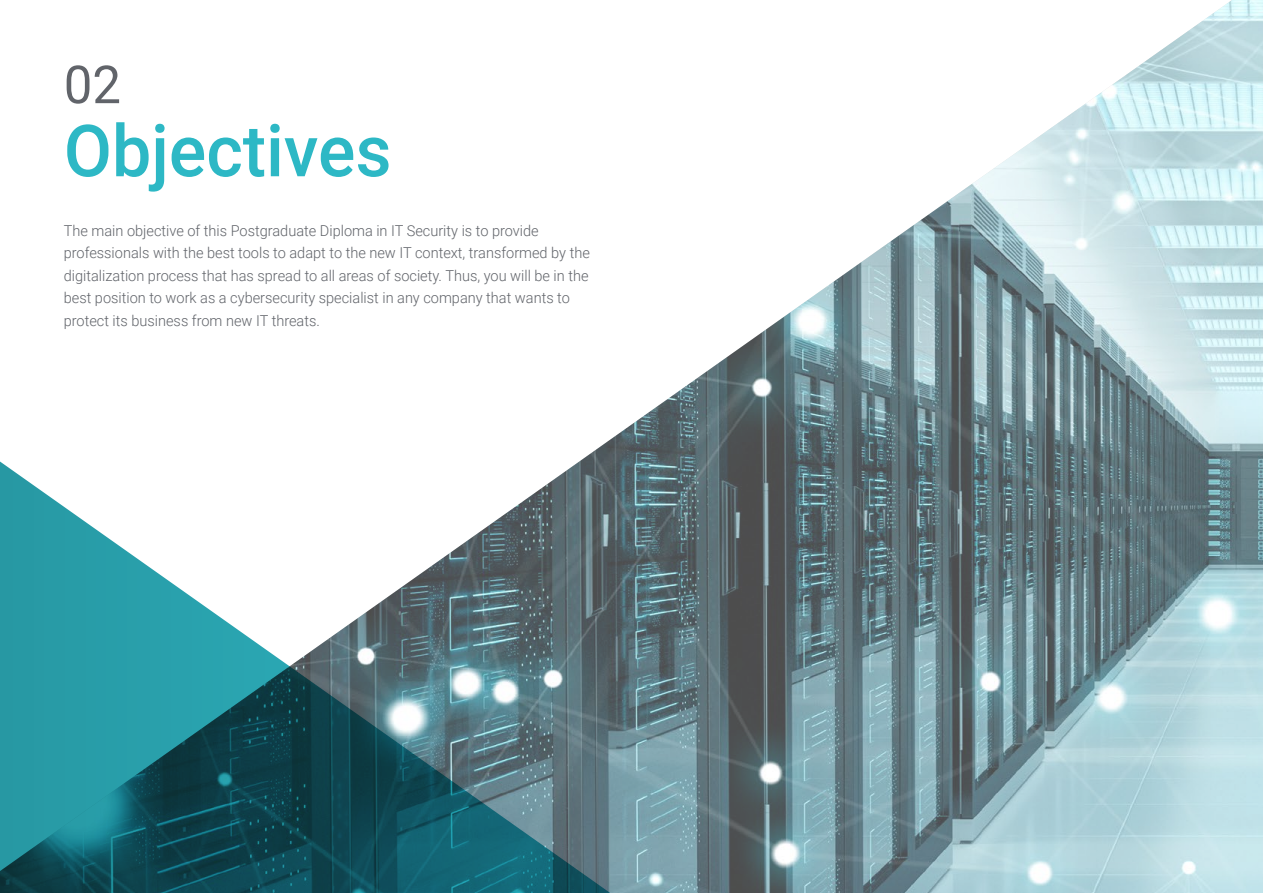
<style>
.page{position:relative;width:1263px;height:893px;background:#fff}
.page>*{position:absolute;margin:0;border:0;box-sizing:border-box;transform-origin:0 0}
.t1{font:500 72px "Roboto";color:#2db8c5}
.t2{font:52.5px "Roboto";color:#61646a}
.t3{font:300 15px/22.5px "Roboto";color:#61646a}
</style>
<div class="page">
<img style="left:601px;top:0;width:662px;height:893px">
<svg style="left:0;top:446px;width:640px;height:447px"></svg>
<h2 class="t2" style="left:64px;top:48px;width:59px">02</h2>
<h1 class="t1" style="left:64px;top:100px;width:329px">Objectives</h1>
<p class="t3" style="left:64px;top:218px;width:528px">The main objective of this Postgraduate Diploma in IT Security is to provide professionals with the best tools to adapt to the new IT context, transformed by the digitalization process that has spread to all areas of society. Thus, you will be in the best position to work as a cybersecurity specialist in any company that wants to protect its business from new IT threats.</p>
</div>
